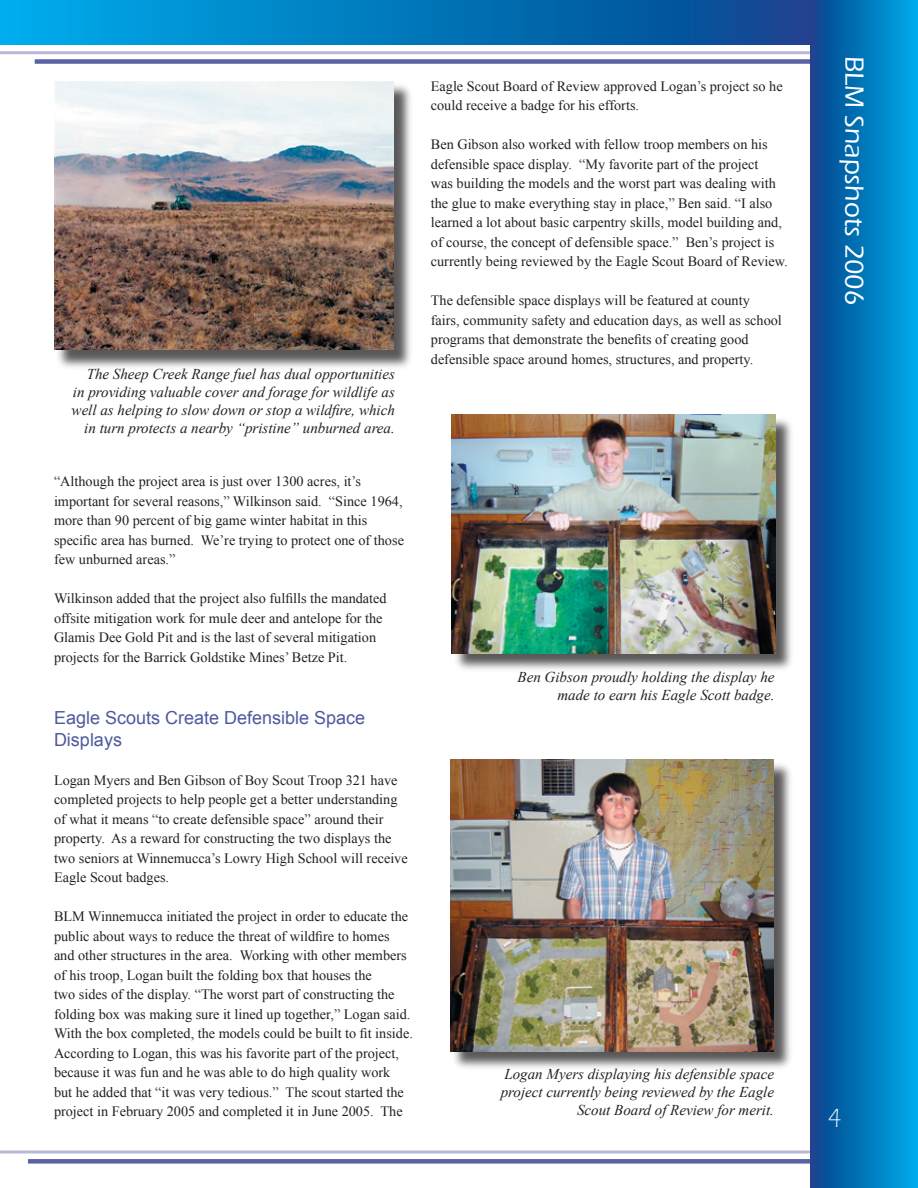
<style>
.page{position:relative;width:918px;height:1188px;background:#fff}
.page>*{position:absolute;margin:0;border:0;box-sizing:border-box;transform-origin:0 0}
.t1{font:500 27px "Eras ITC";color:#fff}
.t2{font:300 27px "Eras ITC";color:#fff}
.t3{font:18px/21.6px "Arial";color:#4d5a9e}
.t4{font:italic 15px/18px "Times New Roman";color:#231f20;text-align:right}
.t5{font:14.25px/19.5px "Times New Roman";color:#231f20}
</style>
<div class="page">
<hr style="left:0;top:51px;width:814px;height:3px;background:#b9b9d7">
<svg style="left:0;top:1150px;width:810px;height:4px;background:#cacae0"></svg>
<div style="left:35px;top:59px;width:782px;height:5px;background:#5861a3"></div>
<svg style="left:810px;top:0;width:108px;height:1188px;background:#0475b9"></svg>
<svg style="left:0;top:0;width:814px;height:44px;background:#0377bb"></svg>
<div style="left:28px;top:1159px;width:782px;height:5px;background:#5861a3"></div>
<div style="left:55px;top:82px;width:359px;height:289px;background:#231f20;opacity:.75"></div>
<img style="left:54px;top:81px;width:340px;height:269px">
<div style="left:452px;top:415px;width:344px;height:259px;background:#231f20;opacity:.75"></div>
<img style="left:451px;top:415px;width:324px;height:238px">
<div style="left:451px;top:761px;width:344px;height:311px;background:#231f20;opacity:.75"></div>
<img style="left:450px;top:760px;width:324px;height:291px">
<p class="t4" style="left:72px;top:364px;width:325px">The Sheep Creek Range fuel has dual opportunities in providing valuable cover and forage for wildlife as well as helping to slow down or stop a wildfire, which in turn protects a nearby “pristine” unburned area.</p>
<p class="t5" style="left:54px;top:471px;width:351px">“Although the project area is just over 1300 acres, it’s important for several reasons,” Wilkinson said. “Since 1964, more than 90 percent of big game winter habitat in this specific area has burned. We’re trying to protect one of those few unburned areas.”</p>
<p class="t5" style="left:54px;top:588px;width:334px">Wilkinson added that the project also fulfills the mandated offsite mitigation work for mule deer and antelope for the Glamis Dee Gold Pit and is the last of several mitigation projects for the Barrick Goldstike Mines’ Betze Pit.</p>
<p class="t3" style="left:54px;top:707px;width:313px">Eagle Scouts Create Defensible Space<br>Displays</p>
<p class="t5" style="left:54px;top:770px;width:355px">Logan Myers and Ben Gibson of Boy Scout Troop 321 have completed projects to help people get a better understanding of what it means “to create defensible space” around their property. As a reward for constructing the two displays the two seniors at Winnemucca’s Lowry High School will receive Eagle Scout badges.</p>
<p class="t5" style="left:54px;top:907px;width:360px">BLM Winnemucca initiated the project in order to educate the public about ways to reduce the threat of wildfire to homes and other structures in the area. Working with other members of his troop, Logan built the folding box that houses the<br>two sides of the display. “The worst part of constructing the folding box was making sure it lined up together,” Logan said.<br>With the box completed, the models could be built to fit inside.<br>According to Logan, this was his favorite part of the project, because it was fun and he was able to do high quality work<br>but he added that “it was very tedious.” The scout started the project in February 2005 and completed it in June 2005. The</p>
<p class="t5" style="left:431px;top:76px;width:353px">Eagle Scout Board of Review approved Logan’s project so he could receive a badge for his efforts.</p>
<p class="t5" style="left:431px;top:135px;width:358px">Ben Gibson also worked with fellow troop members on his defensible space display. “My favorite part of the project<br>was building the models and the worst part was dealing with the glue to make everything stay in place,” Ben said. “I also learned a lot about basic carpentry skills, model building and, of course, the concept of defensible space.” Ben’s project is currently being reviewed by the Eagle Scout Board of Review.</p>
<p class="t5" style="left:431px;top:291px;width:353px">The defensible space displays will be featured at county fairs, community safety and education days, as well as school programs that demonstrate the benefits of creating good defensible space around homes, structures, and property.</p>
<p class="t4" style="left:518px;top:668px;width:258px">Ben Gibson proudly holding the display he made to earn his Eagle Scott badge.</p>
<p class="t4" style="left:501px;top:1065px;width:275px">Logan Myers displaying his defensible space project currently being reviewed by the Eagle<br>Scout Board of Review for merit.</p>
<h1 class="t1" style="left:870px;top:56px;width:251px;rotate:90deg">BLM Snapshots 2006</h1>
<h1 class="t2" style="left:827px;top:1103px;width:16px">4</h1>
</div>
